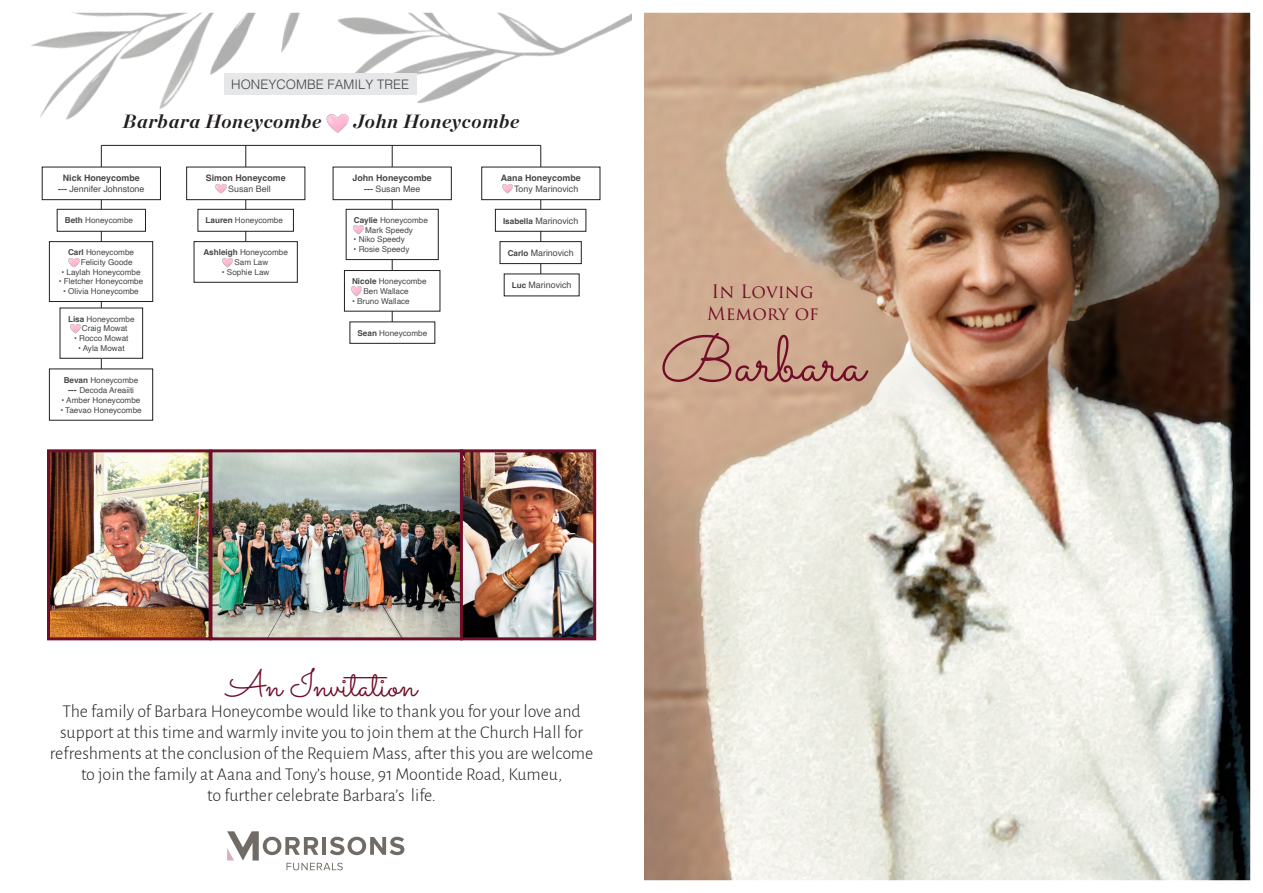
<style>
.page{position:relative;width:1263px;height:893px;background:#fff}
.page>*{position:absolute;margin:0;border:0;box-sizing:border-box;transform-origin:0 0}
.t1{font:64.5px "Sacramento";color:#700e29}
.t2{font:37.5px "Sacramento";color:#700e29}
.t3{font:italic 700 19.2px "Chronicle Display";letter-spacing:.04em;color:#231f20}
.t4{font:300 18px "Alegreya Sans";color:#231f20}
.t5{font:18px "Trajan Pro 3";color:#700e29}
.t6{font:300 13.2px "Helvetica";color:#474747}
.t7{font:700 8.85px/10.6px "Helvetica";color:#474747;text-align:center}
.t8{font:8.85px "Helvetica";color:#474747}
.t9{font:8.1px/9.6px "Helvetica";color:#474747}
.s1{font-weight:400}
.s2{font-weight:700}
.s3{font-weight:700;font-size:8.1px}
.s4{font-family:"Arial"}
.s5{font-weight:700;font-size:8.85px}
</style>
<div class="page">
<img style="left:31px;top:12px;width:1220px;height:869px">
<p class="t6" style="left:231px;top:73px;width:180px">HONEYCOMBE FAMILY TREE</p>
<p class="t3" style="left:123px;top:105px;width:200px">Barbara Honeycombe</p>
<p class="t3" style="left:353px;top:105px;width:168px">John Honeycombe</p>
<p class="t7" style="left:228px;top:174px;width:59px;text-align:left;text-indent:-22px">Simon Honeycome<br><span class="s1">Susan Bell</span></p>
<p class="t7" style="left:501px;top:174px;width:81px;text-align:right">Aana Honeycombe<br><span class="s1">Tony Marinovich</span></p>
<p class="t7" style="left:58px;top:174px;width:88px">Nick Honeycombe --- <span class="s1">Jennifer Johnstone</span></p>
<p class="t9" style="left:65px;top:216px;width:70px"><span class="s2">Beth</span> Honeycombe</p>
<p class="t9" style="left:206px;top:216px;width:79px"><span class="s2">Lauren</span> Honeycombe</p>
<p class="t8" style="left:503px;top:214px;width:77px"><span class="s3">Isabella</span> Marinovich</p>
<p class="t8" style="left:508px;top:246px;width:67px"><span class="s3">Carlo</span> Marinovich</p>
<p class="t8" style="left:512px;top:278px;width:61px"><span class="s3">Luc</span> Marinovich</p>
<p class="t7" style="left:352px;top:174px;width:81px">John Honeycombe --- <span class="s1">Susan Mee</span></p>
<p class="t9" style="left:354px;top:216px;width:76px;text-align:center"><span class="s2">Caylie</span> Honeycombe<br>Mark Speedy</p>
<p class="t9" style="left:354px;top:235px;width:53px">• Niko Speedy</p>
<p class="t9" style="left:354px;top:245px;width:57px">• Rosie <span class="s4">S</span>peedy</p>
<p class="t9" style="left:363px;top:277px;width:65px;text-indent:-11px"><span class="s2">Nicole</span> Honeycombe<br>Ben Wallace</p>
<p class="t9" style="left:352px;top:296px;width:59px">• Bruno Wallace</p>
<p class="t9" style="left:358px;top:328px;width:71px"><span class="s2">Sean</span> Honeycombe</p>
<p class="t9" style="left:68px;top:248px;width:68px;text-align:right"><span class="s2">Carl</span> Honeycombe<br>Felicity Goode</p>
<p class="t9" style="left:61px;top:267px;width:81px">• Laylah Honeycombe</p>
<p class="t9" style="left:59px;top:277px;width:86px">• Fletcher Honeycombe</p>
<p class="t9" style="left:63px;top:286px;width:77px">• Olivia Honeycombe</p>
<p class="t9" style="left:82px;top:314px;width:54px;text-indent:-14px"><span class="s2">Lisa</span> Honeycombe<br>Craig Mowat</p>
<p class="t9" style="left:74px;top:334px;width:56px">• Rocco Mowat</p>
<p class="t9" style="left:78px;top:343px;width:48px">• Ayla Mowat</p>
<p class="t9" style="left:64px;top:375px;width:76px;line-height:10.6px;text-align:center"><span class="s2">Bevan</span> Honeycombe <span class="s5">---</span> Decoda Areaiiti</p>
<p class="t9" style="left:62px;top:396px;width:80px">• Amber Honeycombe</p>
<p class="t9" style="left:60px;top:405px;width:83px">• Taevao Honeycombe</p>
<p class="t9" style="left:234px;top:248px;width:55px;text-indent:-31px"><span class="s2">Ashleigh</span> Honeycombe<br>Sam Law</p>
<p class="t9" style="left:222px;top:267px;width:49px">• Sophie Law</p>
<p class="t5" style="left:712px;top:280px;width:104px">In Loving</p>
<p class="t5" style="left:707px;top:301px;width:113px">Memory of</p>
<p class="t1" style="left:660px;top:321px;width:206px">Barbara</p>
<p class="t2" style="left:226px;top:661px;width:192px">An Invitation</p>
<p class="t4" style="left:62px;top:700px;width:520px">The family of Barbara Honeycombe would like to thank you for your love and</p>
<p class="t4" style="left:60px;top:721px;width:525px">support at this time and warmly invite you to join them at the Church Hall for</p>
<p class="t4" style="left:50px;top:742px;width:545px">refreshments at the conclusion of the Requiem Mass, after this you are welcome</p>
<p class="t4" style="left:81px;top:763px;width:483px">to join the family at Aana and Tony’s house, 91 Moontide Road, Kumeu,</p>
<p class="t4" style="left:207px;top:784px;width:230px">to further celebrate Barbara’s life.</p>
</div>
